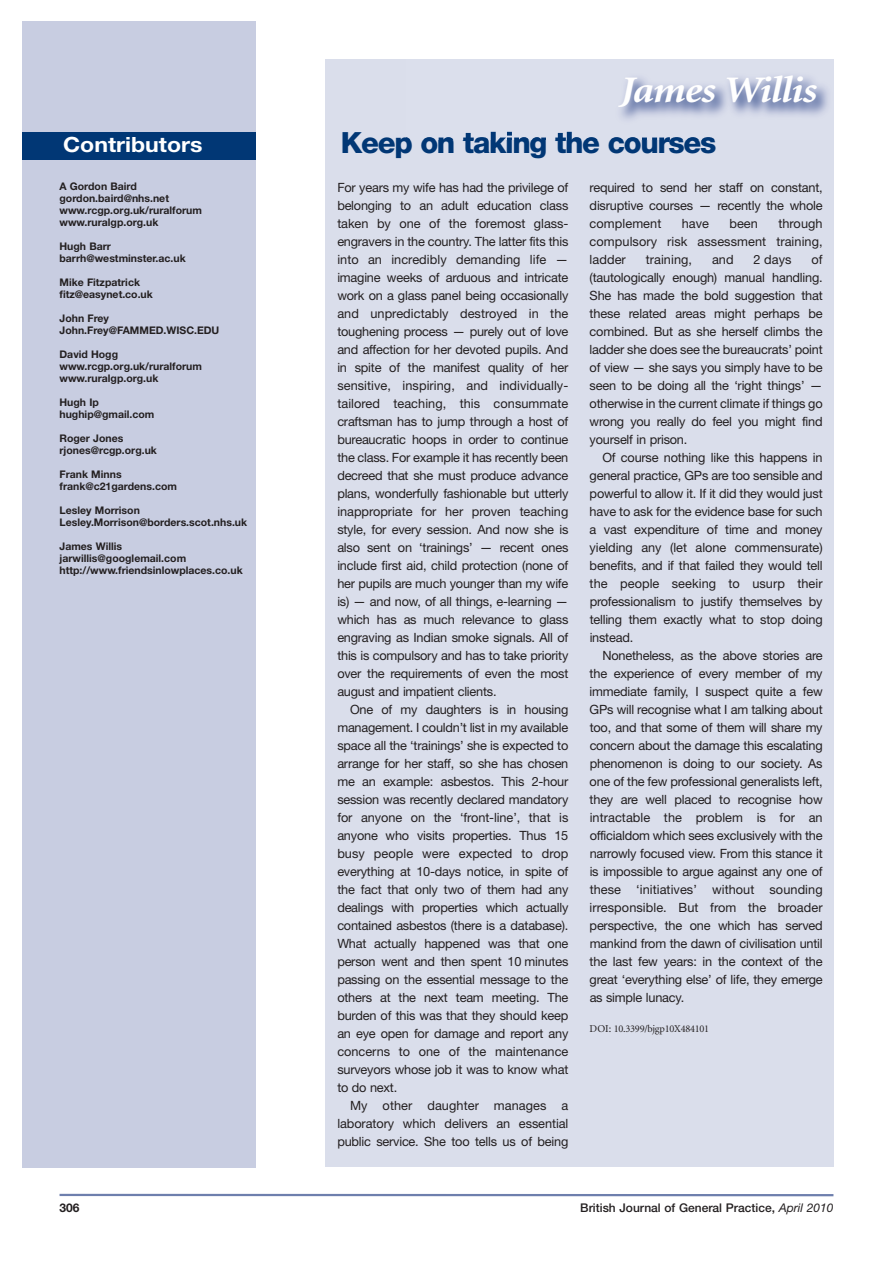
<style>
.page{position:relative;width:893px;height:1263px;background:#fff}
.page>*{position:absolute;margin:0;border:0;box-sizing:border-box;transform-origin:0 0}
.t1{font:italic 700 37.5px "Minion";letter-spacing:-.025em;color:#fff;scale:1.1 1}
.t2{font:800 29.25px "Helvetica Neue";letter-spacing:-.045em;color:#013775}
.t3{font:21px "Helvetica Neue Bold TT";color:#fff;scale:1.1 1}
.t4{font:12.75px/18px "Helvetica Neue";letter-spacing:-.015em;color:#231f20;text-align:justify}
.t5{font:12.75px "Helvetica Neue";letter-spacing:.005em;color:#231f20}
.t6{font:500 12px "Helvetica Neue";color:#231f20}
.t7{font:700 12px "Helvetica Neue";color:#231f20}
.t8{font:700 10.5px/12px "Helvetica Neue";color:#231f20}
.t9{font:10.35px "Minion";letter-spacing:-.025em;color:#231f20}
.s1{font-size:10.5px}
.s2{font-weight:400;font-style:italic}
</style>
<div class="page">
<hr style="left:60px;top:1194px;width:773px;height:2px;background:#6e7fad">
<div style="left:22px;top:21px;width:233px;height:1146px;background:#c8cde1"></div>
<div style="left:22px;top:132px;width:234px;height:27px;background:#013775"></div>
<div style="left:325px;top:60px;width:508px;height:1107px;background:#dadeeb"></div>
<img style="left:406px;top:59px;width:428px;height:81px">
<img style="left:406px;top:132px;width:218px;height:8px">
<h3 class="t3" style="left:63px;top:132px;width:128px">Contributors</h3>
<p class="t8" style="left:60px;top:182px;width:144px">A Gordon Baird gordon.baird@nhs.net www.rcgp.org.uk/ruralforum www.ruralgp.org.uk</p>
<p class="t8" style="left:60px;top:242px;width:128px">Hugh Barr barrh@westminster.ac.uk</p>
<p class="t8" style="left:60px;top:278px;width:95px">Mike Fitzpatrick fitz@easynet.co.uk</p>
<p class="t8" style="left:60px;top:314px;width:161px">John Frey<br>John.Frey@FAMMED.WISC.EDU</p>
<p class="t8" style="left:60px;top:350px;width:144px">David Hogg www.rcgp.org.uk/ruralforum www.ruralgp.org.uk</p>
<p class="t8" style="left:60px;top:398px;width:96px">Hugh Ip hughip@gmail.com</p>
<p class="t8" style="left:60px;top:434px;width:99px">Roger Jones rjones@rcgp.org.uk</p>
<p class="t8" style="left:60px;top:470px;width:119px">Frank Minns frank@c21gardens.com</p>
<p class="t8" style="left:60px;top:506px;width:189px">Lesley Morrison<br>Lesley.Morrison@borders.scot.nhs.uk</p>
<p class="t8" style="left:60px;top:542px;width:185px">James Willis jarwillis@googlemail.com http://www.friendsinlowplaces.co.uk</p>
<h1 class="t1" style="left:620px;top:76px;width:181px">James Willis</h1>
<h2 class="t2" style="left:341px;top:132px;width:377px">Keep on taking the courses</h2>
<p class="t4" style="left:337px;top:180px;width:233px">For years my wife has had the privilege of belonging to an adult education class taken by one of the foremost glass&shy;engravers in the country. The latter fits this into an incredibly demanding life — imagine weeks of arduous and intricate work on a glass panel being occasionally and unpredictably destroyed in the toughening process — purely out of love and affection for her devoted pupils. And in spite of the manifest quality of her sensitive, inspiring, and individually&shy;tailored teaching, this consummate craftsman has to jump through a host of bureaucratic hoops in order to continue the class. For example it has recently been decreed that she must produce advance plans, wonderfully fashionable but utterly inappropriate for her proven teaching style, for every session. And now she is also sent on ‘trainings’ — recent ones include first aid, child protection (none of her pupils are much younger than my wife is) — and now, of all things, e-learning — which has as much relevance to glass engraving as Indian smoke signals. All of this is compulsory and has to take priority over the requirements of even the most august and impatient clients.</p>
<p class="t4" style="left:337px;top:702px;width:233px;text-indent:13px">One of my daughters is in housing management. I couldn’t list in my available space all the ‘trainings’ she is expected to arrange for her staff, so she has chosen me an example: asbestos. This 2-hour session was recently declared mandatory for anyone on the ‘front-line’, that is anyone who visits properties. Thus 15 busy people were expected to drop everything at 10-days notice, in spite of the fact that only two of them had any dealings with properties which actually contained asbestos (there is a database).<br>What actually happened was that one person went and then spent 10 minutes passing on the essential message to the others at the next team meeting. The burden of this was that they should keep an eye open for damage and report any concerns to one of the maintenance surveyors whose job it was to know what to do next.</p>
<p class="t4" style="left:337px;top:1098px;width:233px;text-indent:13px">My other daughter manages a laboratory which delivers an essential public service. She too tells us of being</p>
<p class="t4" style="left:590px;top:180px;width:235px">required to send her staff on constant, disruptive courses — recently the whole complement</p>
<p class="t4" style="left:590px;top:216px;width:235px;text-indent:189px">through compulsory risk assessment training, ladder</p>
<p class="t4" style="left:682px;top:216px;width:29px">have</p>
<p class="t4" style="left:729px;top:216px;width:30px">been</p>
<p class="t4" style="left:590px;top:252px;width:235px;text-indent:222px">of (tautologically enough) manual handling.<br>She has made the bold suggestion that these related areas might perhaps be combined. But as she herself climbs the ladder she does see the bureaucrats’ point of view — she says you simply have to be seen to be doing all the ‘right things’ — otherwise in the current climate if things go wrong you really do feel you might find yourself in prison.</p>
<p class="t4" style="left:590px;top:450px;width:235px;text-indent:13px">Of course nothing like this happens in general practice, GPs are too sensible and powerful to allow it. If it did they would just have to ask for the evidence base for such a vast expenditure of time and money yielding any (let alone commensurate) benefits, and if that failed they would tell the people seeking to usurp their professionalism to justify themselves by telling them exactly what to stop doing instead.</p>
<p class="t4" style="left:590px;top:648px;width:235px;text-indent:13px">Nonetheless, as the above stories are the experience of every member of my immediate family, I suspect quite a few GPs will recognise what I am talking about too, and that some of them will share my concern about the damage this escalating phenomenon is doing to our society. As one of the few professional generalists left, they are well placed to recognise how intractable the problem is for an officialdom which sees exclusively with the narrowly focused view. From this stance it is impossible to argue against any one of these ‘initiatives’ without sounding irresponsible. But from the broader perspective, the one which has served mankind from the dawn of civilisation until the last few years: in the context of the great ‘everything else’ of life, they emerge as simple lunacy.</p>
<p class="t9" style="left:590px;top:1025px;width:121px"><span class="s1">DOI:</span> 10.3399/bjgp10X484101</p>
<p class="t5" style="left:646px;top:255px;width:48px">training,</p>
<p class="t4" style="left:712px;top:252px;width:23px">and</p>
<p class="t4" style="left:753px;top:252px;width:40px">2 days</p>
<p class="t7" style="left:60px;top:1203px;width:22px">306</p>
<p class="t6" style="left:580px;top:1203px;width:255px">British Journal of General Practice, <span class="s2">April 2010</span></p>
</div>
